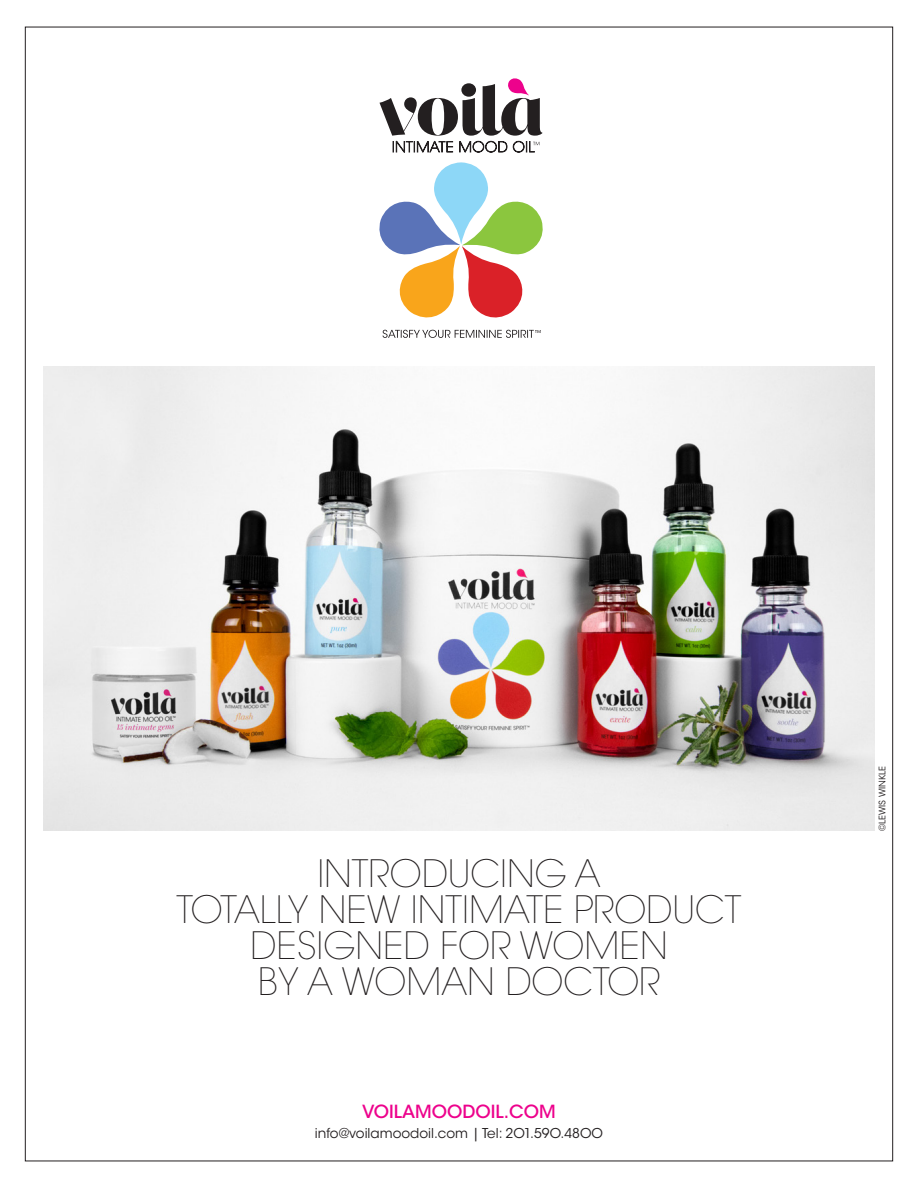
<style>
.page{position:relative;width:918px;height:1188px;background:#fff}
.page>*{position:absolute;margin:0;border:0;box-sizing:border-box;transform-origin:0 0}
.t1{font:200 37.5px/36px "ITC Avant Garde Std";color:#231f20;text-align:center}
.t2{font:500 18px "ITC Avant Garde Std";color:#ed028c}
.t3{font:13.5px "ITC Avant Garde Std";color:#231f20}
.t4{font:9px "ITC Avant Garde Std";color:#231f20}
</style>
<div class="page">
<img style="left:44px;top:366px;width:830px;height:465px">
<svg style="left:379px;top:162px;width:164px;height:176px"></svg>
<svg style="left:380px;top:78px;width:163px;height:74px"></svg>
<p class="t1" style="left:177px;top:857px;width:566px">INTRODUCING A<br>TOTALLY NEW INTIMATE PRODUCT<br>DESIGNED FOR WOMEN<br>BY A WOMAN DOCTOR</p>
<p class="t2" style="left:362px;top:1100px;width:195px">VOILAMOODOIL.COM</p>
<p class="t3" style="left:315px;top:1125px;width:290px">info@voilamoodoil.com | Tel: 2O1.59O.48OO</p>
<p class="t4" style="left:877px;top:831px;width:66px;rotate:-90deg">©LEWIS WINKLE</p>
</div>
